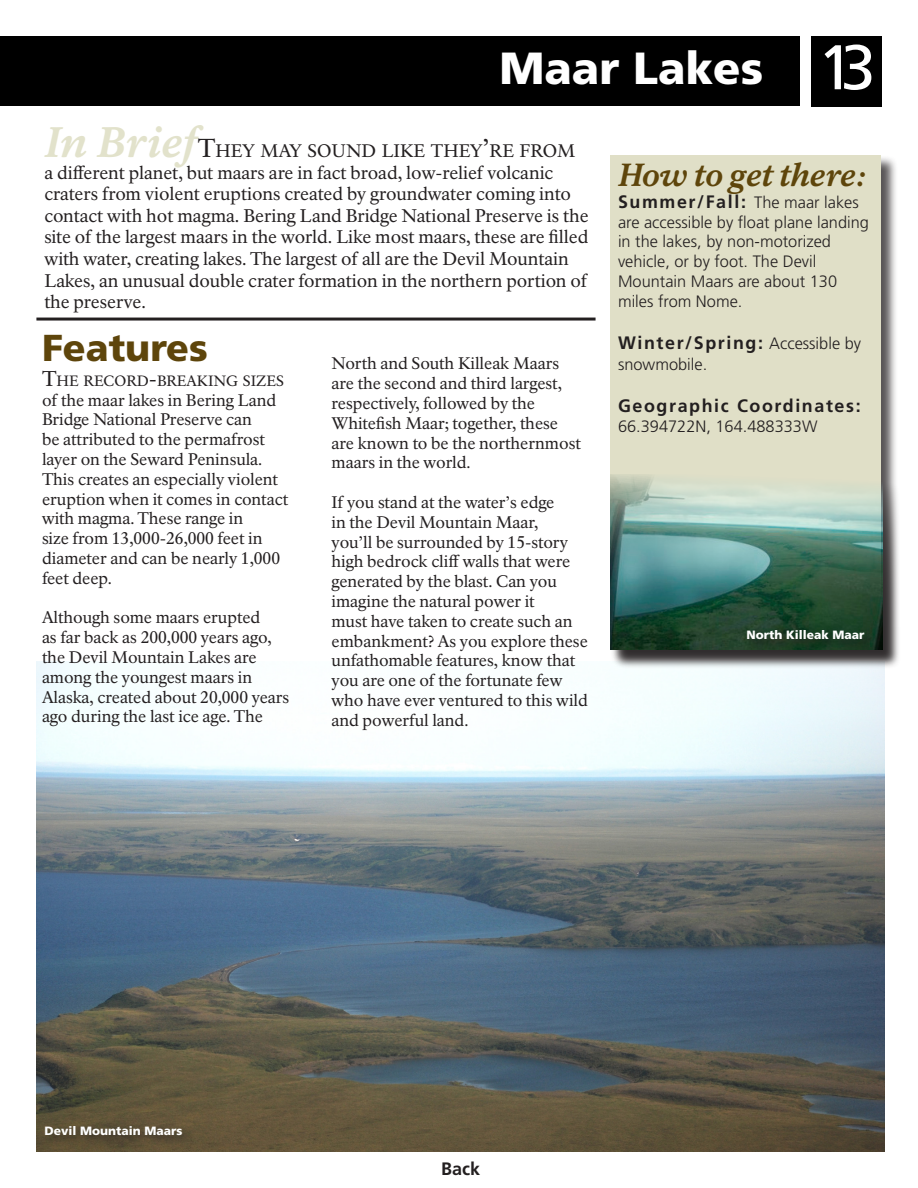
<style>
.page{position:relative;width:918px;height:1188px;background:#fff}
.page>*{position:absolute;margin:0;border:0;box-sizing:border-box;transform-origin:0 0}
.t1{font:900 45px "Frutiger LT Std";color:#fff}
.t2{font:italic 800 42px "NPS Rawlinson OT Old";color:#e2e2cb}
.t3{font:900 37.5px "Frutiger LT Std";color:#5e450b}
.t4{font:italic 800 31.5px "NPS Rawlinson OT Old";letter-spacing:-.01em;color:#5e450b}
.t5{font:18px/21.6px "NPS Rawlinson OT";letter-spacing:-.005em;color:#231f20}
.t6{font:700 18px "Frutiger LT Std";letter-spacing:.09em;color:#231f20}
.t7{font:17.85px "NPS Rawlinson OT";color:#231f20}
.t8{font:16.5px/19.8px "NPS Rawlinson OT";letter-spacing:-.005em;color:#231f20}
.t9{font:300 16.5px/19.8px "Frutiger LT Std";color:#231f20}
.t10{font:14.7px "NPS Rawlinson OT";color:#231f20}
.t11{font:900 12px "Frutiger LT Std";color:#fff}
.s1{font-weight:400;font-size:63px}
.s2{font-size:25.5px}
.s3{font-weight:300;font-size:16.5px}
.s4{font-size:21px}
</style>
<div class="page">
<img style="left:36px;top:661px;width:849px;height:491px">
<div style="left:610px;top:155px;width:288px;height:511px;background:#231f20;opacity:.75"></div>
<div style="left:610px;top:155px;width:271px;height:495px;background:#e0dfc7"></div>
<hr style="left:36px;top:318px;width:560px;height:3px;background:#231f20">
<div style="left:812px;top:36px;width:70px;height:70px;background:#000"></div>
<div style="left:0;top:36px;width:800px;height:70px;background:#000"></div>
<div style="left:613px;top:477px;width:288px;height:192px;background:#231f20;opacity:.75"></div>
<img style="left:611px;top:475px;width:271px;height:175px">
<div style="left:744px;top:627px;width:133px;height:25px;background:#231f20;opacity:.75"></div>
<div style="left:43px;top:1123px;width:152px;height:25px;background:#231f20;opacity:.75"></div>
<h2 class="t1" style="left:499px;top:41px;width:378px">Maar Lakes <span class="s1">13</span></h2>
<h3 class="t2" style="left:44px;top:117px;width:168px">In Brief</h3>
<p class="t7" style="left:198px;top:140px;width:379px"><span class="s2">T</span>HEY MAY SOUND LIKE THEY<span class="s2">’</span>RE FROM</p>
<p class="t5" style="left:44px;top:162px;width:546px">a diferent planet, but maars are in fact broad, low-relief volcanic craters from violent eruptions created by groundwater coming into contact with hot magma. Bering Land Bridge National Preserve is the site of the largest maars in the world. Like most maars, these are flled with water, creating lakes. The largest of all are the Devil Mountain Lakes, an unusual double crater formation in the northern portion of the preserve.</p>
<h3 class="t4" style="left:618px;top:157px;width:249px">How to get there:</h3>
<p class="t6" style="left:618px;top:191px;width:242px">Summer/Fall: <span class="s3">The maar lakes</span></p>
<p class="t9" style="left:618px;top:212px;width:252px">are accessible by foat plane landing in the lakes, by non-motorized vehicle, or by foot. The Devil<br>Mountain Maars are about 130 miles from Nome.</p>
<h3 class="t3" style="left:42px;top:325px;width:167px">Features</h3>
<p class="t10" style="left:42px;top:372px;width:243px"><span class="s4">T</span>HE RECORD<span class="s4">-</span>BREAKING SIZES</p>
<p class="t8" style="left:42px;top:390px;width:248px">of the maar lakes in Bering Land<br>Bridge National Preserve can<br>be attributed to the permafrost layer on the Seward Peninsula.<br>This creates an especially violent eruption when it comes in contact with magma. These range in<br>size from 13,000-26,000 feet in diameter and can be nearly 1,000 feet deep.</p>
<p class="t8" style="left:42px;top:608px;width:249px">Although some maars erupted<br>as far back as 200,000 years ago, the Devil Mountain Lakes are among the youngest maars in<br>Alaska, created about 20,000 years ago during the last ice age. The</p>
<p class="t8" style="left:332px;top:354px;width:251px">North and South Killeak Maars are the second and third largest, respectively, followed by the<br>Whitefsh Maar; together, these are known to be the northernmost maars in the world.</p>
<p class="t8" style="left:332px;top:493px;width:258px">If you stand at the water’s edge<br>in the Devil Mountain Maar,<br>you’ll be surrounded by 15-story high bedrock clif walls that were generated by the blast. Can you imagine the natural power it<br>must have taken to create such an embankment? As you explore these unfathomable features, know that you are one of the fortunate few who have ever ventured to this wild and powerful land.</p>
<p class="t6" style="left:618px;top:332px;width:245px">Winter/Spring: <span class="s3">Accessible by</span></p>
<p class="t9" style="left:618px;top:355px;width:91px">snowmobile.</p>
<p class="t6" style="left:618px;top:396px;width:244px">Geographic Coordinates:</p>
<p class="t9" style="left:618px;top:417px;width:201px">66.394722N, 164.488333W</p>
<p class="t11" style="left:747px;top:628px;width:120px">North Killeak Maar</p>
<p class="t11" style="left:44px;top:1123px;width:140px">Devil Mountain Maars</p>
<p class="t6" style="left:441px;top:1158px;width:41px">Back</p>
</div>
